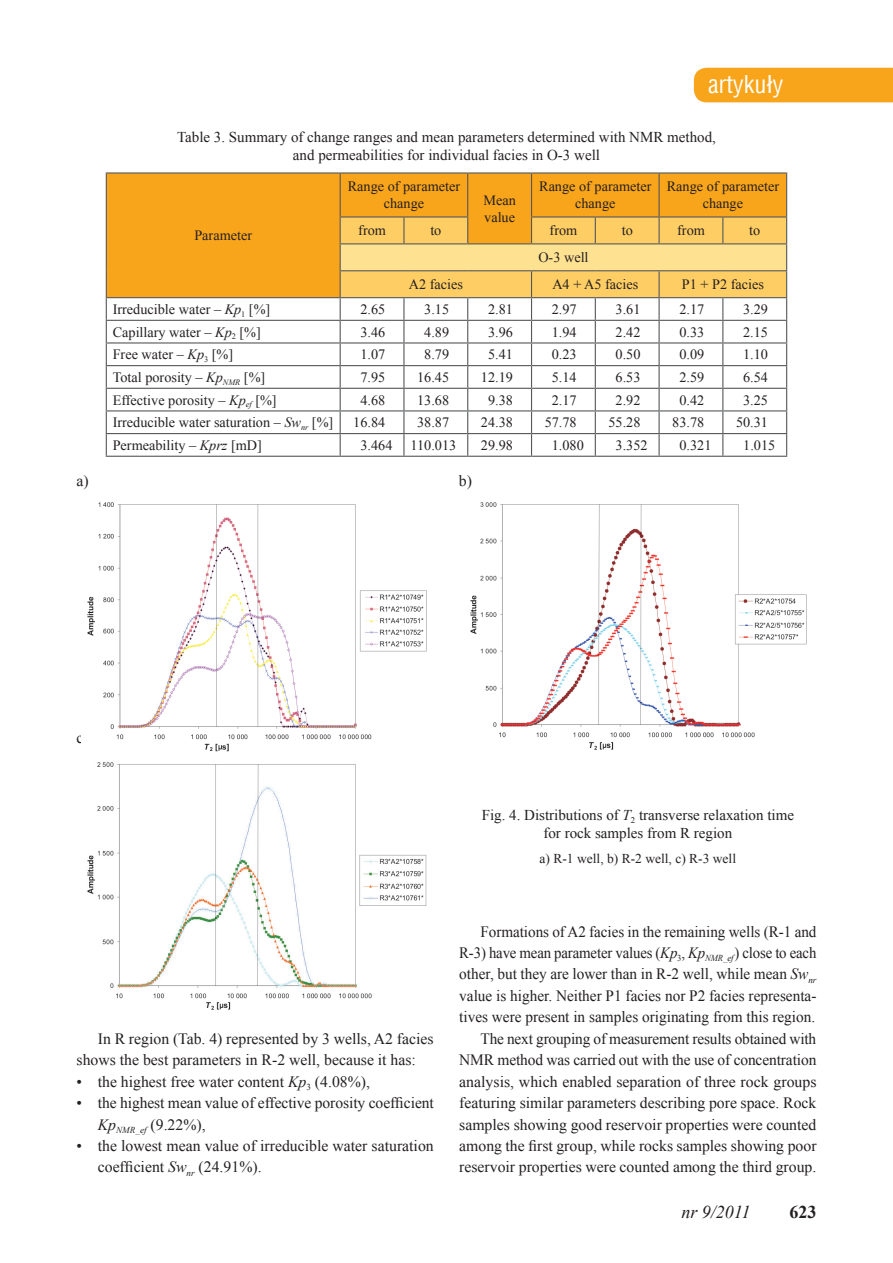
<style>
.page{position:relative;width:893px;height:1263px;background:#fff}
.page>*{position:absolute;margin:0;border:0;box-sizing:border-box;transform-origin:0 0}
.t1{font:24px "Switzerland Condensed";color:#fff}
.t2{font:italic 18px "Times New Roman";color:#231f20}
.t3{font:700 18px "Times New Roman";color:#231f20}
.t4{font:15.75px/21.5px "Times New Roman";color:#231f20;text-align:right;scale:.96 1}
.t5{font:15.75px/21.5px "Times New Roman";color:#231f20}
.t6{font:15px/18px "Times New Roman";color:#231f20;text-align:center}
.t7{font:14.25px/17.1px "Times New Roman";color:#231f20;text-align:center}
.t8{font:13.5px "Times New Roman";color:#231f20}
.s1{font-style:italic}
</style>
<div class="page">
<div style="left:694px;top:68px;width:199px;height:34px;background:#f9a51b"></div>
<div style="left:107px;top:174px;width:679px;height:123px;background:#f9a51b"></div>
<svg style="left:107px;top:298px;width:233px;height:158px"></svg>
<hr style="left:340px;top:174px;width:1px;height:42px;background:#57585a">
<hr style="left:467px;top:174px;width:1px;height:42px;background:#57585a">
<hr style="left:531px;top:174px;width:1px;height:42px;background:#57585a">
<hr style="left:658px;top:174px;width:2px;height:42px;background:#57585a">
<hr style="left:786px;top:174px;width:1px;height:42px;background:#57585a">
<hr style="left:106px;top:320px;width:234px;height:1px;background:#57585a">
<hr style="left:106px;top:342px;width:234px;height:1px;background:#57585a">
<hr style="left:106px;top:365px;width:234px;height:1px;background:#57585a">
<hr style="left:106px;top:388px;width:234px;height:1px;background:#57585a">
<hr style="left:106px;top:410px;width:234px;height:1px;background:#57585a">
<hr style="left:106px;top:433px;width:234px;height:1px;background:#57585a">
<hr style="left:106px;top:172px;width:234px;height:2px;background:#57585a">
<hr style="left:106px;top:174px;width:1px;height:43px;background:#57585a">
<hr style="left:340px;top:172px;width:64px;height:2px;background:#57585a">
<hr style="left:404px;top:172px;width:64px;height:2px;background:#57585a">
<hr style="left:468px;top:172px;width:63px;height:2px;background:#57585a">
<hr style="left:531px;top:172px;width:64px;height:2px;background:#57585a">
<hr style="left:595px;top:172px;width:64px;height:2px;background:#57585a">
<hr style="left:659px;top:172px;width:64px;height:2px;background:#57585a">
<hr style="left:723px;top:172px;width:64px;height:2px;background:#57585a">
<hr style="left:106px;top:297px;width:234px;height:1px;background:#57585a">
<svg style="left:106px;top:217px;width:1px;height:239px"></svg>
<hr style="left:106px;top:456px;width:234px;height:1px;background:#57585a">
<hr style="left:340px;top:456px;width:64px;height:1px;background:#57585a">
<hr style="left:404px;top:456px;width:64px;height:1px;background:#57585a">
<hr style="left:468px;top:456px;width:63px;height:1px;background:#57585a">
<hr style="left:531px;top:456px;width:64px;height:1px;background:#57585a">
<hr style="left:595px;top:456px;width:64px;height:1px;background:#57585a">
<hr style="left:659px;top:456px;width:64px;height:1px;background:#57585a">
<hr style="left:723px;top:456px;width:64px;height:1px;background:#57585a">
<hr style="left:340px;top:216px;width:64px;height:2px;background:#57585a">
<hr style="left:404px;top:216px;width:64px;height:2px;background:#57585a">
<hr style="left:531px;top:216px;width:64px;height:2px;background:#57585a">
<hr style="left:595px;top:216px;width:64px;height:2px;background:#57585a">
<hr style="left:659px;top:216px;width:64px;height:2px;background:#57585a">
<hr style="left:723px;top:216px;width:64px;height:2px;background:#57585a">
<svg style="left:340px;top:217px;width:447px;height:239px"></svg>
<hr style="left:340px;top:270px;width:64px;height:1px;background:#57585a">
<hr style="left:404px;top:270px;width:64px;height:1px;background:#57585a">
<hr style="left:468px;top:270px;width:63px;height:1px;background:#57585a">
<hr style="left:531px;top:270px;width:64px;height:1px;background:#57585a">
<hr style="left:595px;top:270px;width:64px;height:1px;background:#57585a">
<hr style="left:659px;top:270px;width:64px;height:1px;background:#57585a">
<hr style="left:723px;top:270px;width:64px;height:1px;background:#57585a">
<img style="left:87px;top:502px;width:340px;height:508px">
<img style="left:470px;top:502px;width:337px;height:248px">
<h1 class="t1" style="left:708px;top:70px;width:77px">artykuły</h1>
<p class="t6" style="left:177px;top:128px;width:540px">Table 3. Summary of change ranges and mean parameters determined with NMR method, and permeabilities for individual facies in O-3 well</p>
<p class="t7" style="left:194px;top:227px;width:59px">Parameter</p>
<p class="t7" style="left:348px;top:178px;width:114px">Range of parameter change</p>
<p class="t7" style="left:483px;top:191px;width:34px;text-align:left">Mean value</p>
<p class="t7" style="left:539px;top:178px;width:114px">Range of parameter change</p>
<p class="t7" style="left:667px;top:178px;width:114px">Range of parameter change</p>
<p class="t7" style="left:358px;top:222px;width:29px">from</p>
<p class="t7" style="left:430px;top:222px;width:13px">to</p>
<p class="t7" style="left:550px;top:222px;width:29px">from</p>
<p class="t7" style="left:622px;top:222px;width:13px">to</p>
<p class="t7" style="left:677px;top:222px;width:29px">from</p>
<p class="t7" style="left:749px;top:222px;width:13px">to</p>
<p class="t7" style="left:538px;top:249px;width:52px">O-3 well</p>
<p class="t7" style="left:409px;top:276px;width:56px">A2 facies</p>
<p class="t7" style="left:552px;top:276px;width:87px">A4 + A5 facies</p>
<p class="t7" style="left:682px;top:276px;width:84px">P1 + P2 facies</p>
<p class="t7" style="left:113px;top:300px;width:159px">Irreducible water – <span class="s1">Kp</span><sub>1</sub> [%]</p>
<p class="t7" style="left:360px;top:300px;width:26px">2.65</p>
<p class="t7" style="left:424px;top:300px;width:26px">3.15</p>
<p class="t7" style="left:488px;top:300px;width:26px">2.81</p>
<p class="t7" style="left:552px;top:300px;width:26px">2.97</p>
<p class="t7" style="left:616px;top:300px;width:26px">3.61</p>
<p class="t7" style="left:679px;top:300px;width:26px">2.17</p>
<p class="t7" style="left:743px;top:300px;width:26px">3.29</p>
<p class="t7" style="left:113px;top:323px;width:150px">Capillary water – <span class="s1">Kp</span><sub>2</sub> [%]</p>
<p class="t7" style="left:360px;top:323px;width:26px">3.46</p>
<p class="t7" style="left:424px;top:323px;width:26px">4.89</p>
<p class="t7" style="left:488px;top:323px;width:26px">3.96</p>
<p class="t7" style="left:552px;top:323px;width:26px">1.94</p>
<p class="t7" style="left:616px;top:323px;width:26px">2.42</p>
<p class="t7" style="left:679px;top:323px;width:26px">0.33</p>
<p class="t7" style="left:743px;top:323px;width:26px">2.15</p>
<p class="t7" style="left:113px;top:346px;width:122px">Free water – <span class="s1">Kp</span><sub>3</sub> [%]</p>
<p class="t7" style="left:360px;top:346px;width:26px">1.07</p>
<p class="t7" style="left:424px;top:346px;width:26px">8.79</p>
<p class="t7" style="left:488px;top:346px;width:26px">5.41</p>
<p class="t7" style="left:552px;top:346px;width:26px">0.23</p>
<p class="t7" style="left:616px;top:346px;width:26px">0.50</p>
<p class="t7" style="left:679px;top:346px;width:26px">0.09</p>
<p class="t7" style="left:743px;top:346px;width:26px">1.10</p>
<p class="t7" style="left:113px;top:368px;width:154px">Total porosity – <span class="s1">Kp</span><sub>NMR</sub> [%]</p>
<p class="t7" style="left:360px;top:368px;width:26px">7.95</p>
<p class="t7" style="left:417px;top:368px;width:34px">16.45</p>
<p class="t7" style="left:481px;top:368px;width:34px">12.19</p>
<p class="t7" style="left:552px;top:368px;width:26px">5.14</p>
<p class="t7" style="left:616px;top:368px;width:26px">6.53</p>
<p class="t7" style="left:679px;top:368px;width:26px">2.59</p>
<p class="t7" style="left:743px;top:368px;width:26px">6.54</p>
<p class="t7" style="left:113px;top:391px;width:165px">Effective porosity – <span class="s1">Kp</span><sub>ef</sub> [%]</p>
<p class="t7" style="left:360px;top:391px;width:26px">4.68</p>
<p class="t7" style="left:417px;top:391px;width:34px">13.68</p>
<p class="t7" style="left:488px;top:391px;width:26px">9.38</p>
<p class="t7" style="left:552px;top:391px;width:26px">2.17</p>
<p class="t7" style="left:616px;top:391px;width:26px">2.92</p>
<p class="t7" style="left:679px;top:391px;width:26px">0.42</p>
<p class="t7" style="left:743px;top:391px;width:26px">3.25</p>
<p class="t7" style="left:113px;top:414px;width:222px">Irreducible water saturation – <span class="s1">Sw</span><sub>nr</sub> [%]</p>
<p class="t7" style="left:353px;top:414px;width:34px">16.84</p>
<p class="t7" style="left:417px;top:414px;width:34px">38.87</p>
<p class="t7" style="left:481px;top:414px;width:34px">24.38</p>
<p class="t7" style="left:545px;top:414px;width:34px">57.78</p>
<p class="t7" style="left:608px;top:414px;width:34px">55.28</p>
<p class="t7" style="left:672px;top:414px;width:34px">83.78</p>
<p class="t7" style="left:736px;top:414px;width:34px">50.31</p>
<p class="t7" style="left:113px;top:436px;width:151px">Permeability – <span class="s1">Kprz</span> [mD]</p>
<p class="t7" style="left:360px;top:436px;width:34px">3.464</p>
<p class="t7" style="left:411px;top:436px;width:47px">110.013</p>
<p class="t7" style="left:481px;top:436px;width:34px">29.98</p>
<p class="t7" style="left:552px;top:436px;width:34px">1.080</p>
<p class="t7" style="left:616px;top:436px;width:34px">3.352</p>
<p class="t7" style="left:679px;top:436px;width:34px">0.321</p>
<p class="t7" style="left:743px;top:436px;width:34px">1.015</p>
<p class="t5" style="left:77px;top:470px;width:14px">a)</p>
<p class="t5" style="left:459px;top:470px;width:15px">b)</p>
<p class="t5" style="left:77px;top:727px;width:14px">c)</p>
<p class="t5" style="left:77px;top:1027px;width:359px;text-indent:21px">In R region (Tab. 4) represented by 3 wells, A2 facies shows the best parameters in R-2 well, because it has:</p>
<p class="t5" style="left:77px;top:1070px;width:295px">• the highest free water content <span class="s1">Kp</span><sub>3</sub> (4.08%),</p>
<p class="t5" style="left:98px;top:1092px;width:338px;text-indent:-21px">• the highest mean value of effective porosity coefficient<br><span class="s1">Kp</span><sub>NMR_ef</sub> (9.22%),</p>
<p class="t5" style="left:98px;top:1135px;width:337px;text-indent:-21px">• the lowest mean value of irreducible water saturation coefficient <span class="s1">Sw</span><sub>nr</sub> (24.91%).</p>
<p class="t6" style="left:482px;top:806px;width:314px">Fig. 4. Distributions of <span class="s1">T</span><sub>2</sub> transverse relaxation time for rock samples from R region</p>
<p class="t8" style="left:540px;top:849px;width:198px">a) R-1 well, b) R-2 well, c) R-3 well</p>
<p class="t4" style="left:459px;top:920px;width:374px">Formations of A2 facies in the remaining wells (R-1 and R-3) have mean parameter values (<span class="s1">Kp</span><sub>3</sub>, <span class="s1">Kp</span><sub>NMR_ef</sub>) close to each other, but they are lower than in R-2 well, while mean <span class="s1">Sw</span><sub>nr </sub>value is higher. Neither P1 facies nor P2 facies representa&shy;tives were present in samples originating from this region.<br>The next grouping of measurement results obtained with NMR method was carried out with the use of concentration analysis, which enabled separation of three rock groups featuring similar parameters describing pore space. Rock samples showing good reservoir properties were counted among the first group, while rocks samples showing poor reservoir properties were counted among the third group.</p>
<p class="t2" style="left:681px;top:1200px;width:71px">nr 9/2011</p>
<p class="t3" style="left:789px;top:1199px;width:28px">623</p>
</div>
